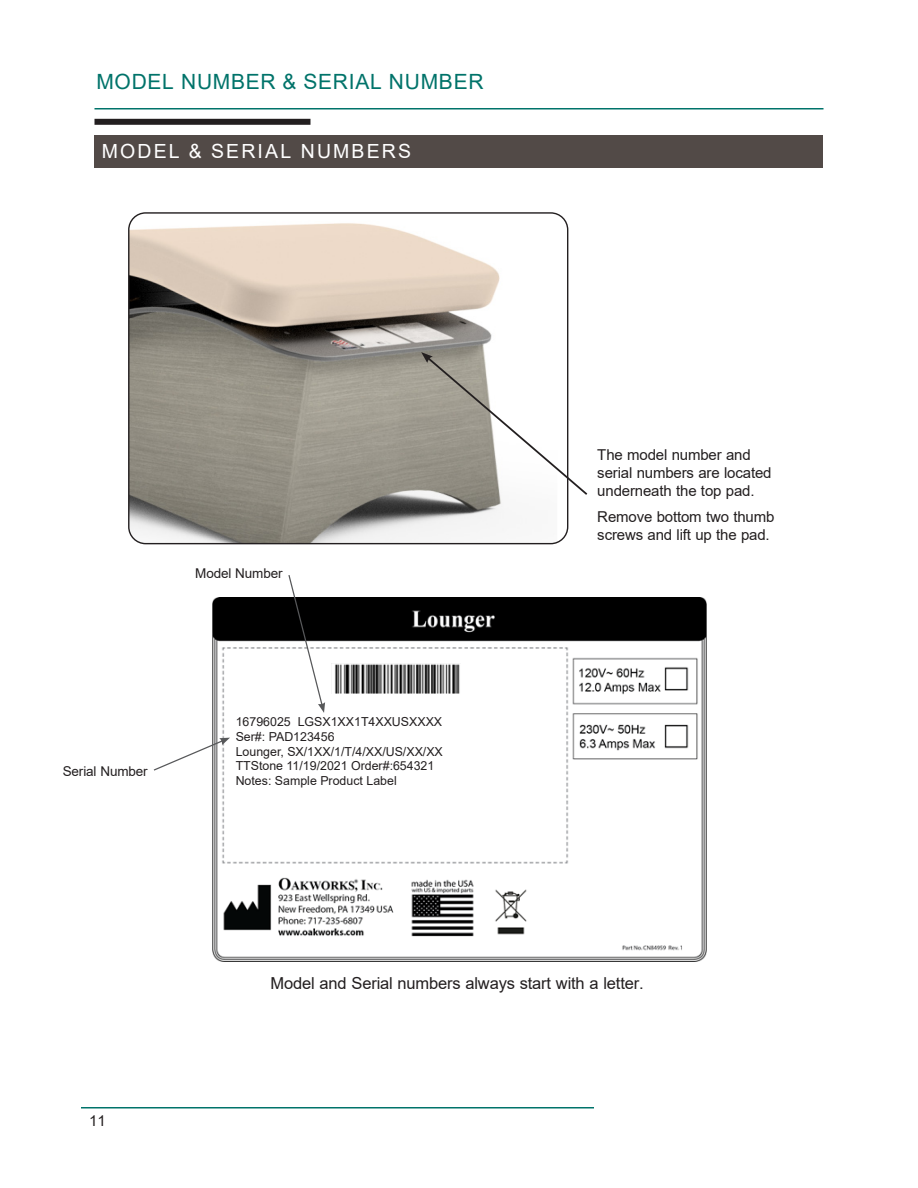
<style>
.page{position:relative;width:918px;height:1188px;background:#fff}
.page>*{position:absolute;margin:0;border:0;box-sizing:border-box;transform-origin:0 0}
.t1{font:21px "Arial";letter-spacing:.035em;color:#00736a}
.t2{font:19.5px "Arial";letter-spacing:.11em;color:#fff}
.t3{font:16.5px "Arial";letter-spacing:-.01em;color:#231f20}
.t4{font:15px/18px "Arial";letter-spacing:-.01em;color:#231f20}
.t5{font:13.5px "Arial";letter-spacing:-.01em;color:#231f20}
.t6{font:12.45px "Arial";color:#231f20}
</style>
<div class="page">
<img style="left:212px;top:597px;width:495px;height:365px">
<img style="left:129px;top:214px;width:428px;height:330px">
<hr style="left:94px;top:108px;width:730px;height:2px;background:#00736a">
<div style="left:94px;top:119px;width:216px;height:6px;background:#231f20"></div>
<div style="left:94px;top:135px;width:730px;height:32px;background:#524a47"></div>
<svg style="left:421px;top:352px;width:167px;height:145px"></svg>
<img style="left:331px;top:663px;width:129px;height:31px">
<svg style="left:287px;top:575px;width:38px;height:138px"></svg>
<svg style="left:153px;top:738px;width:77px;height:34px"></svg>
<hr style="left:81px;top:1107px;width:513px;height:1px;background:#00736a">
<p class="t1" style="left:96px;top:67px;width:389px">MODEL NUMBER &amp; SERIAL NUMBER</p>
<p class="t2" style="left:102px;top:138px;width:311px">MODEL &amp; SERIAL NUMBERS</p>
<p class="t5" style="left:195px;top:564px;width:89px">Model Number</p>
<p class="t5" style="left:63px;top:762px;width:87px">Serial Number</p>
<p class="t6" style="left:236px;top:713px;width:208px">16796025 LGSX1XX1T4XXUSXXXX</p>
<p class="t6" style="left:236px;top:728px;width:100px">Ser#: PAD123456</p>
<p class="t6" style="left:236px;top:743px;width:209px">Lounger, SX/1XX/1/T/4/XX/US/XX/XX</p>
<p class="t6" style="left:236px;top:758px;width:200px">TTStone 11/19/2021 Order#:654321</p>
<p class="t6" style="left:236px;top:772px;width:163px">Notes: Sample Product Label</p>
<p class="t4" style="left:597px;top:445px;width:176px">The model number and serial numbers are located underneath the top pad.</p>
<p class="t4" style="left:597px;top:507px;width:179px">Remove bottom two thumb screws and lift up the pad.</p>
<p class="t4" style="left:89px;top:1112px;width:18px">11</p>
<p class="t3" style="left:271px;top:972px;width:375px">Model and Serial numbers always start with a letter.</p>
</div>
